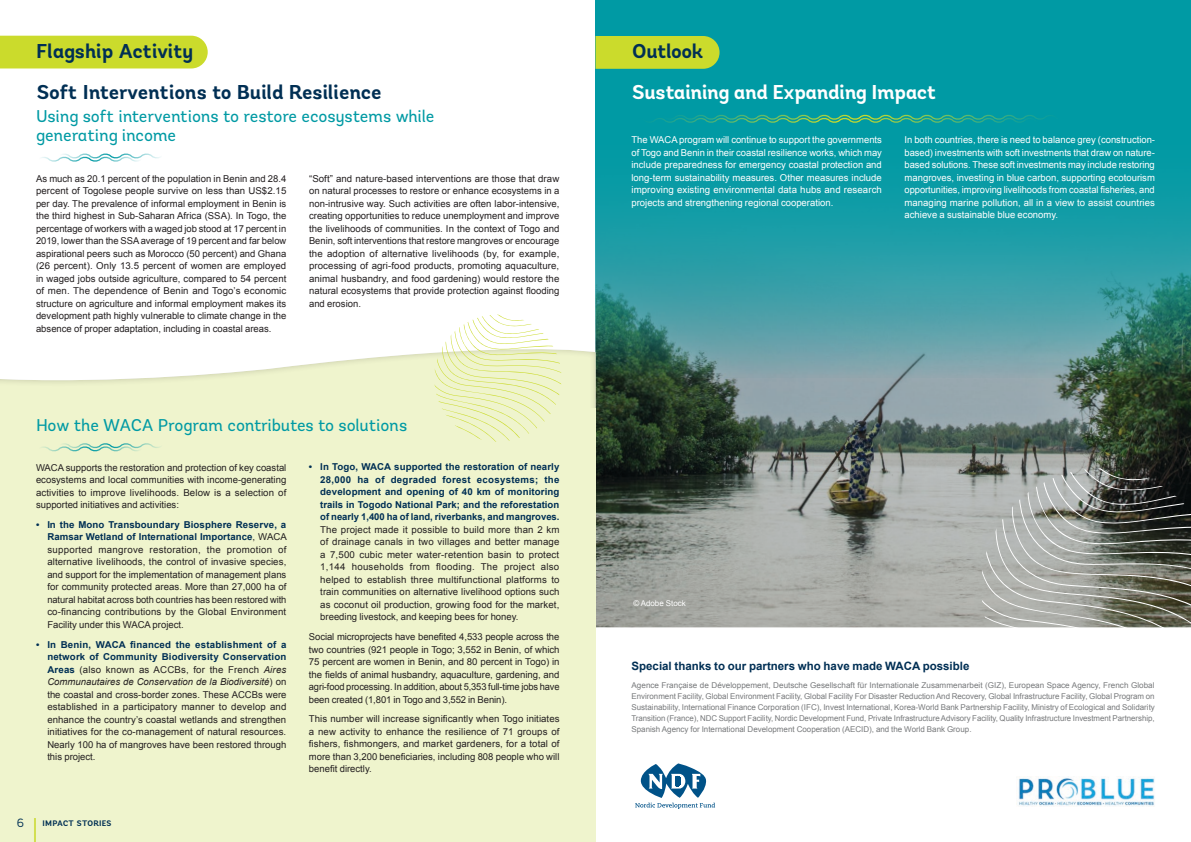
<style>
.page{position:relative;width:1191px;height:842px;background:#fff}
.page>*{position:absolute;margin:0;border:0;box-sizing:border-box;transform-origin:0 0}
.Body_Copy{font:700 20px/41px "Andes";letter-spacing:-.01em;color:#002f54}
.Body_Copy-2{font:700 20px/41px "Andes";letter-spacing:-.025em;color:#fff}
.Body_Copy-3{font:17px/19px "Andes";letter-spacing:-.01em;color:#009aa4}
.t1{font:12px "Andes";color:#002f54}
.Body_Copy-4{font:700 11.5px "Arial";color:#002f54}
.Body_Copy-5{font:9.5px/12.5px "Arial";color:#231f20;text-align:justify}
.Body_Copy-6{font:9.5px/12.5px "Arial";color:#fff;text-align:justify}
.Body_Copy-7{font:8px/11px "Arial";color:#77797b;text-align:justify}
.t2{font:700 8px "Andes";color:#002f54}
.Body_Copy-8{font:8px "Arial";color:#fff}
.s1{font-weight:700;color:#002f54}
.s2{font-style:italic}
.s3{color:#002f54}
</style>
<div class="page">
<img style="left:595px;top:378px;width:596px;height:249px">
<svg style="left:595px;top:94px;width:596px;height:284px;background:#2699a0"></svg>
<div style="left:595px;top:0;width:596px;height:94px;background:#009aa4"></div>
<div style="left:0;top:347px;width:596px;height:216px;background:#231f20;opacity:.25"></div>
<div style="left:0;top:409px;width:595px;height:433px;background:#eff4cd"></div>
<div style="left:0;top:36px;width:208px;height:32px;background:#cbdb2c"></div>
<svg style="left:41px;top:443px;width:120px;height:9px"></svg>
<svg style="left:41px;top:153px;width:119px;height:9px"></svg>
<svg style="left:635px;top:763px;width:80px;height:46px"></svg>
<img style="left:1016px;top:776px;width:139px;height:30px">
<svg style="left:981px;top:468px;width:210px;height:160px;background:#858781"></svg>
<svg style="left:434px;top:314px;width:127px;height:128px"></svg>
<div style="left:595px;top:36px;width:124px;height:33px;background:#cbdb2c"></div>
<svg style="left:632px;top:114px;width:435px;height:10px;background:#1aa293"></svg>
<hr style="left:34px;top:818px;width:2px;height:24px;background:#d2df51">
<p class="Body_Copy" style="left:36px;top:31px;width:347px">Flagship Activity<br>Soft Interventions to Build Resilience</p>
<p class="Body_Copy-3" style="left:36px;top:107px;width:400px">Using soft interventions to restore ecosystems while generating income</p>
<p class="Body_Copy-5" style="left:36px;top:172px;width:252px">As much as 20.1 percent of the population in Benin and 28.4 percent of Togolese people survive on less than US$2.15 per day. The prevalence of informal employment in Benin is the third highest in Sub-Saharan Africa (SSA). In Togo, the percentage of workers with a waged job stood at 17 percent in 2019, lower than the SSA average of 19 percent and far below aspirational peers such as Morocco (50 percent) and Ghana (26 percent). Only 13.5 percent of women are employed in waged jobs outside agriculture, compared to 54 percent of men. The dependence of Benin and Togo’s economic structure on agriculture and informal employment makes its development path highly vulnerable to climate change in the absence of proper adaptation, including in coastal areas.</p>
<p class="Body_Copy-5" style="left:309px;top:172px;width:252px">“Soft” and nature-based interventions are those that draw on natural processes to restore or enhance ecosystems in a non-intrusive way. Such activities are often labor-intensive, creating opportunities to reduce unemployment and improve the livelihoods of communities. In the context of Togo and Benin, soft interventions that restore mangroves or encourage the adoption of alternative livelihoods (by, for example, processing of agri-food products, promoting aquaculture, animal husbandry, and food gardening) would restore the natural ecosystems that provide protection against flooding and erosion.</p>
<p class="Body_Copy-3" style="left:36px;top:415px;width:373px">How the WACA Program contributes to solutions</p>
<p class="Body_Copy-5" style="left:36px;top:461px;width:252px">WACA supports the restoration and protection of key coastal ecosystems and local communities with income-generating activities to improve livelihoods. Below is a selection of supported initiatives and activities:</p>
<p class="Body_Copy-5" style="left:47px;top:518px;width:241px;text-indent:-11px"><span class="s1">• In the Mono Transboundary Biosphere Reserve, a Ramsar Wetland of International Importance</span>, WACA supported mangrove restoration, the promotion of alternative livelihoods, the control of invasive species, and support for the implementation of management plans for community protected areas. More than 27,000 ha of natural habitat across both countries has been restored with co-financing contributions by the Global Environment Facility under this WACA project.</p>
<p class="Body_Copy-5" style="left:47px;top:638px;width:241px;text-indent:-11px"><span class="s1">• In Benin, WACA financed the establishment of a network of Community Biodiversity Conservation Areas</span> (also known as ACCBs, for the French <span class="s2">Aires Communautaires de Conservation de la Biodiversité</span>) on the coastal and cross-border zones. These ACCBs were established in a participatory manner to develop and enhance the country’s coastal wetlands and strengthen initiatives for the co-management of natural resources.<br>Nearly 100 ha of mangroves have been restored through this project.</p>
<p class="Body_Copy-5" style="left:320px;top:461px;width:241px;text-indent:-11px"><span class="s1">• In Togo, WACA supported the restoration of nearly 28,000 ha of degraded forest ecosystems; the development and opening of 40 km of monitoring trails in Togodo National Park; and the reforestation of nearly 1,400 ha of land, riverbanks, and mangroves.<br></span>The project made it possible to build more than 2 km of drainage canals in two villages and better manage a 7,500 cubic meter water-retention basin to protect 1,144 households from flooding. The project also helped to establish three multifunctional platforms to train communities on alternative livelihood options such as coconut oil production, growing food for the market, breeding livestock, and keeping bees for honey.</p>
<p class="Body_Copy-5" style="left:309px;top:630px;width:252px">Social microprojects have benefited 4,533 people across the two countries (921 people in Togo; 3,552 in Benin, of which 75 percent are women in Benin, and 80 percent in Togo) in the fields of animal husbandry, aquaculture, gardening, and agri-food processing. In addition, about 5,353 full-time jobs have been created (1,801 in Togo and 3,552 in Benin).</p>
<p class="Body_Copy-5" style="left:309px;top:713px;width:252px">This number will increase significantly when Togo initiates a new activity to enhance the resilience of 71 groups of fishers, fishmongers, and market gardeners, for a total of more than 3,200 beneficiaries, including 808 people who will benefit directly.</p>
<p class="t1" style="left:17px;top:816px;width:9px">6</p>
<p class="t2" style="left:43px;top:818px;width:71px">IMPACT STORIES</p>
<p class="Body_Copy-2" style="left:631px;top:31px;width:306px"><span class="s3">Outlook<br></span>Sustaining and Expanding Impact</p>
<p class="Body_Copy-6" style="left:631px;top:134px;width:252px">The WACA program will continue to support the governments of Togo and Benin in their coastal resilience works, which may include preparedness for emergency coastal protection and long-term sustainability measures. Other measures include improving existing environmental data hubs and research projects and strengthening regional cooperation.</p>
<p class="Body_Copy-6" style="left:904px;top:134px;width:252px">In both countries, there is need to balance grey (construction&shy;based) investments with soft investments that draw on nature&shy;based solutions. These soft investments may include restoring mangroves, investing in blue carbon, supporting ecotourism opportunities, improving livelihoods from coastal fisheries, and managing marine pollution, all in a view to assist countries achieve a sustainable blue economy.</p>
<p class="Body_Copy-8" style="left:633px;top:598px;width:54px">© Adobe Stock</p>
<p class="Body_Copy-4" style="left:631px;top:659px;width:339px">Special thanks to our partners who have made WACA possible</p>
<p class="Body_Copy-7" style="left:631px;top:680px;width:525px">Agence Française de Développement, Deutsche Gesellschaft für Internationale Zusammenarbeit (GIZ), European Space Agency, French Global Environment Facility, Global Environment Facility, Global Facility For Disaster Reduction And Recovery, Global Infrastructure Facility, Global Program on Sustainability, International Finance Corporation (IFC), Invest International, Korea-World Bank Partnership Facility, Ministry of Ecological and Solidarity Transition (France), NDC Support Facility, Nordic Development Fund, Private Infrastructure Advisory Facility, Quality Infrastructure Investment Partnership, Spanish Agency for International Development Cooperation (AECID), and the World Bank Group.</p>
</div>
